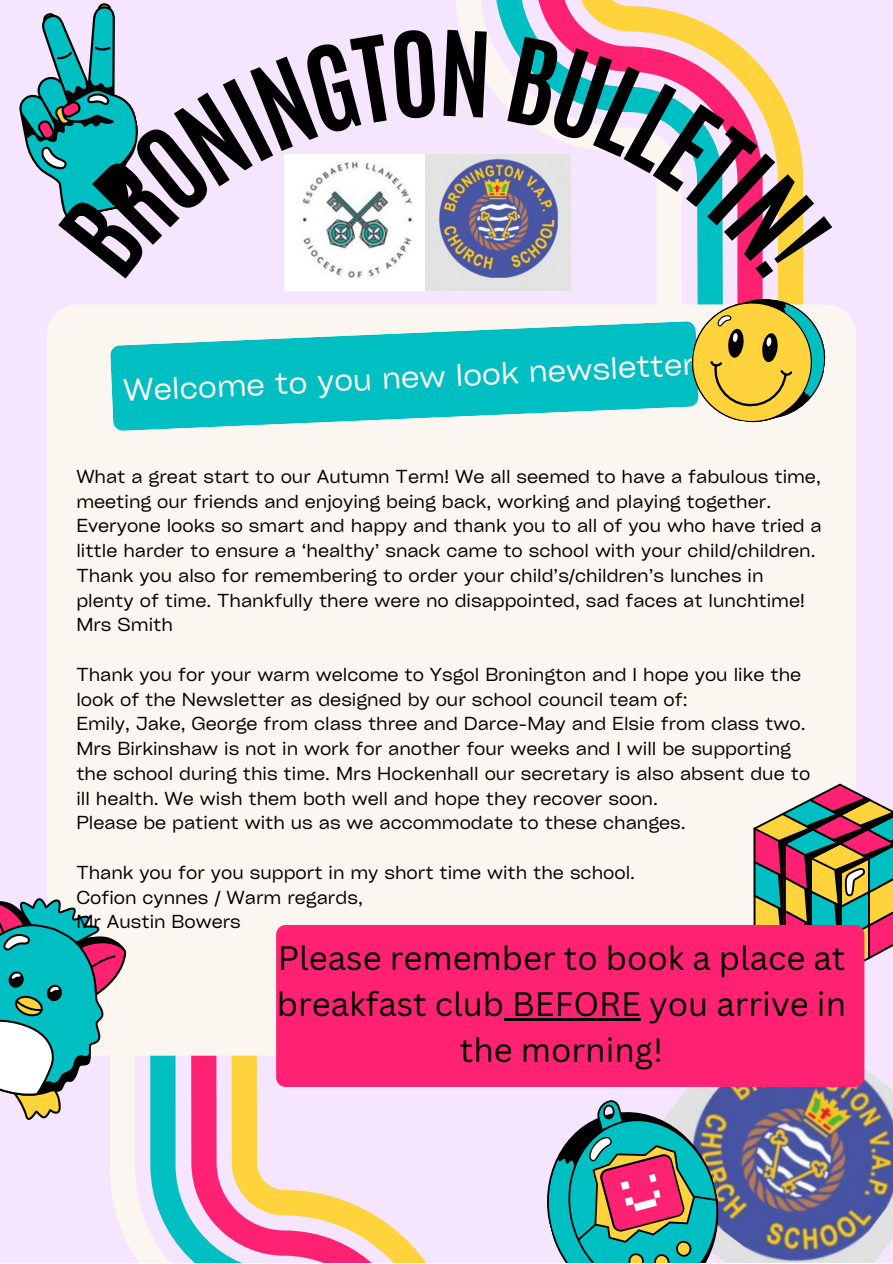
<style>
.page{position:relative;width:893px;height:1264px;background:#fff}
.page>*{position:absolute;margin:0;border:0;box-sizing:border-box;transform-origin:0 0}
.t1{font:33px/46px "Canva Sans";color:#000;text-align:center}
.t2{font:30px "Cy Grotesk Key";color:#fcf6f0}
.t3{font:18px/24.8px "Cy Grotesk Key";color:#000}
</style>
<div class="page">
<div style="left:0;top:0;width:892px;height:1262px;background:#f6e5ff"></div>
<svg style="left:110px;top:1055px;width:40px;height:207px;fill:#fbf5f0"></svg>
<svg style="left:150px;top:1055px;width:41px;height:207px;fill:#00bfc3"></svg>
<svg style="left:191px;top:1055px;width:40px;height:207px;fill:#ff2273"></svg>
<svg style="left:231px;top:1055px;width:227px;height:207px"></svg>
<svg style="left:454px;top:0;width:41px;height:291px"></svg>
<svg style="left:495px;top:0;width:40px;height:291px"></svg>
<svg style="left:535px;top:0;width:41px;height:291px;fill:#ff2273"></svg>
<svg style="left:576px;top:0;width:227px;height:304px"></svg>
<img style="left:617px;top:990px;width:275px;height:272px">
<div style="left:47px;top:304px;width:808px;height:751px;background:#fcf6f0;border-radius:30px"></div>
<svg style="left:110px;top:321px;width:574px;height:110px;fill:#00bfc3"></svg>
<svg style="left:753px;top:783px;width:139px;height:190px"></svg>
<svg style="left:0;top:898px;width:136px;height:231px"></svg>
<svg style="left:684px;top:292px;width:147px;height:131px"></svg>
<div style="left:276px;top:925px;width:588px;height:161px;background:#ff2273;border-radius:9px"></div>
<svg style="left:547px;top:1093px;width:192px;height:169px"></svg>
<img style="left:284px;top:154px;width:286px;height:136px">
<hr style="left:504px;top:1017px;width:137px;height:3px;background:#000">
<svg style="left:19px;top:3px;width:417px;height:275px"></svg>
<svg style="left:454px;top:29px;width:33px;height:89px"></svg>
<svg style="left:507px;top:35px;width:297px;height:244px"></svg>
<h2 class="t2" style="left:122px;top:373px;width:573px;rotate:-3deg">Welcome to you new look newsletter</h2>
<p class="t3" style="left:76px;top:463px;width:746px">What a great start to our Autumn Term! We all seemed to have a fabulous time, meeting our friends and enjoying being back, working and playing together.<br>Everyone looks so smart and happy and thank you to all of you who have tried a little harder to ensure a ‘healthy’ snack came to school with your child/children.<br>Thank you also for remembering to order your child’s/children’s lunches in plenty of time. Thankfully there were no disappointed, sad faces at lunchtime!<br>Mrs Smith</p>
<p class="t3" style="left:76px;top:661px;width:735px">Thank you for your warm welcome to Ysgol Bronington and I hope you like the look of the Newsletter as designed by our school council team of:<br>Emily, Jake, George from class three and Darce-May and Elsie from class two.<br>Mrs Birkinshaw is not in work for another four weeks and I will be supporting the school during this time. Mrs Hockenhall our secretary is also absent due to ill health. We wish them both well and hope they recover soon.<br>Please be patient with us as we accommodate to these changes.</p>
<p class="t3" style="left:76px;top:859px;width:560px">Thank you for you support in my short time with the school.<br>Cofion cynnes / Warm regards,<br>Mr Austin Bowers</p>
<h1 class="t1" style="left:277px;top:933px;width:570px">Please remember to book a place at breakfast club BEFORE you arrive in the morning!</h1>
</div>
